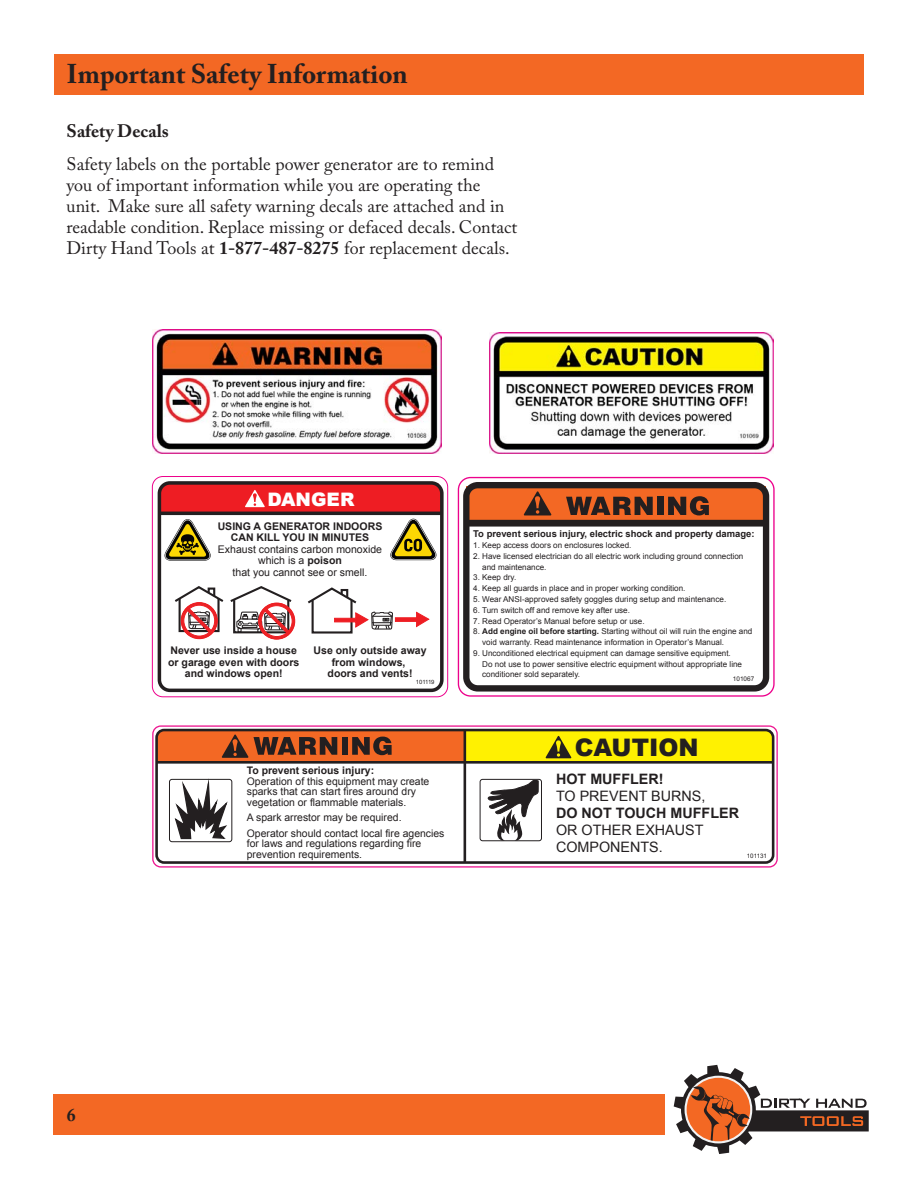
<style>
.page{position:relative;width:918px;height:1188px;background:#fff}
.page>*{position:absolute;margin:0;border:0;box-sizing:border-box;transform-origin:0 0}
.t1{font:700 27px "Adobe Caslon Pro";color:#231f20}
.t2{font:900 24.15px "Arial";color:#231f20}
.t3{font:900 18.6px "Arial";color:#fff}
.t4{font:18px/21px "Adobe Caslon Pro";color:#231f20}
.t5{font:700 18px "Adobe Caslon Pro";color:#231f20}
.t6{font:14.4px/17px "Arial";color:#231f20}
.t7{font:700 14.4px "Arial";color:#231f20}
.t8{font:10.5px/10.5px "Arial";color:#231f20}
.t9{font:700 10.5px/11.6px "Arial";color:#231f20;text-align:center}
.t10{font:700 9.45px "Arial";color:#231f20}
.t11{font:8.1px/10.8px "Arial";color:#231f20}
.t12{font:6.45px "Arial";color:#231f20}
.t13{font:6.15px "Arial";color:#231f20}
.t14{font:5.85px "Arial";color:#231f20}
.s1{font-weight:700}
</style>
<div class="page">
<div style="left:54px;top:54px;width:810px;height:40px;background:#f36824"></div>
<svg style="left:674px;top:1065px;width:195px;height:89px"></svg>
<div style="left:53px;top:1094px;width:612px;height:40px;background:#f36824"></div>
<svg style="left:163px;top:486px;width:276px;height:75px"></svg>
<div style="left:312px;top:599px;width:41px;height:35px;border:2px solid #231f20"></div>
<svg style="left:307px;top:587px;width:50px;height:18px"></svg>
<svg style="left:174px;top:586px;width:122px;height:54px"></svg>
<svg style="left:334px;top:611px;width:96px;height:23px"></svg>
<div style="left:152px;top:476px;width:296px;height:221px;border:1px solid #ed028c;border-radius:11px"></div>
<div style="left:158px;top:481px;width:286px;height:211px;border:4px solid #231f20;border-radius:11px"></div>
<div style="left:152px;top:725px;width:626px;height:143px;border:1px solid #ed138f;border-radius:8px"></div>
<div style="left:155px;top:729px;width:619px;height:135px;border:3px solid #231f20;border-radius:8px"></div>
<hr style="left:157px;top:761px;width:616px;height:3px;background:#231f20">
<div style="left:480px;top:779px;width:62px;height:62px;border:1px solid #231f20;border-radius:3px"></div>
<svg style="left:487px;top:780px;width:52px;height:61px"></svg>
<div style="left:169px;top:779px;width:63px;height:63px;border:1px solid #231f20;border-radius:3px"></div>
<svg style="left:174px;top:778px;width:55px;height:62px"></svg>
<hr style="left:464px;top:730px;width:2px;height:133px;background:#231f20">
<svg style="left:157px;top:729px;width:616px;height:32px;background:#d09713"></svg>
<img style="left:153px;top:330px;width:288px;height:123px">
<div style="left:466px;top:487px;width:300px;height:33px;background:#f36824"></div>
<svg style="left:524px;top:491px;width:27px;height:24px"></svg>
<svg style="left:566px;top:497px;width:87px;height:18px"></svg>
<div style="left:657px;top:497px;width:6px;height:18px;background:#231f20"></div>
<svg style="left:668px;top:496px;width:41px;height:19px"></svg>
<div style="left:463px;top:482px;width:306px;height:210px;border:6px solid #231f20;border-radius:11px"></div>
<div style="left:466px;top:520px;width:300px;height:7px;background:#231f20"></div>
<div style="left:458px;top:477px;width:317px;height:220px;border:1px solid #ed028c;border-radius:12px"></div>
<img style="left:490px;top:332px;width:283px;height:121px">
<h1 class="t1" style="left:67px;top:58px;width:343px">Important Safety Information</h1>
<h3 class="t5" style="left:67px;top:120px;width:104px">Safety Decals</h3>
<p class="t4" style="left:67px;top:153px;width:452px">Safety labels on the portable power generator are to remind you of important information while you are operating the unit. Make sure all safety warning decals are attached and in readable condition. Replace missing or defaced decals. Contact Dirty Hand Tools at <span class="s1">1-877-487-8275</span> for replacement decals.</p>
<h3 class="t3" style="left:267px;top:485px;width:88px">DANGER</h3>
<p class="t9" style="left:218px;top:520px;width:166px">USING A GENERATOR INDOORS<br>CAN KILL YOU IN MINUTES</p>
<p class="t8" style="left:218px;top:543px;width:166px;line-height:11.6px;text-align:center">Exhaust contains carbon monoxide which is a <span class="s1">poison<br></span>that you cannot see or smell.</p>
<p class="t9" style="left:168px;top:645px;width:132px">Never use inside a house or garage even with doors and windows open!</p>
<p class="t9" style="left:314px;top:645px;width:114px">Use only outside away from windows,<br>doors and vents!</p>
<p class="t14" style="left:416px;top:678px;width:20px">101119</p>
<p class="t9" style="left:247px;top:765px;width:128px">To prevent serious injury:</p>
<p class="t8" style="left:247px;top:776px;width:184px">Operation of this equipment may create sparks that can start fires around dry vegetation or flammable materials.</p>
<p class="t8" style="left:247px;top:810px;width:199px;line-height:15.6px">A spark arrestor may be required.<br>Operator should contact local fire agencies</p>
<p class="t8" style="left:247px;top:839px;width:176px">for laws and regulations regarding fire prevention requirements.</p>
<p class="t10" style="left:473px;top:528px;width:282px">To prevent serious injury, electric shock and property damage:</p>
<p class="t11" style="left:473px;top:540px;width:160px">1. Keep access doors on enclosures locked.</p>
<p class="t11" style="left:482px;top:551px;width:263px;text-indent:-9px">2. Have licensed electrician do all electric work including ground connection and maintenance.</p>
<p class="t11" style="left:473px;top:572px;width:45px">3. Keep dry.</p>
<p class="t11" style="left:473px;top:583px;width:214px">4. Keep all guards in place and in proper working condition.</p>
<p class="t11" style="left:473px;top:594px;width:255px">5. Wear ANSI-approved safety goggles during setup and maintenance.</p>
<p class="t11" style="left:473px;top:605px;width:158px">6. Turn switch off and remove key after use.</p>
<p class="t11" style="left:473px;top:615px;width:173px">7. Read Operator’s Manual before setup or use.</p>
<p class="t11" style="left:482px;top:626px;width:272px;text-indent:-9px">8. <span class="s1">Add engine oil before starting.</span> Starting without oil will ruin the engine and void warranty. Read maintenance information in Operator’s Manual.</p>
<p class="t11" style="left:482px;top:648px;width:261px;text-indent:-9px">9. Unconditioned electrical equipment can damage sensitive equipment.<br>Do not use to power sensitive electric equipment without appropriate line conditioner sold separately.</p>
<p class="t12" style="left:733px;top:674px;width:23px">101067</p>
<h2 class="t2" style="left:575px;top:730px;width:125px">CAUTION</h2>
<h3 class="t7" style="left:556px;top:770px;width:108px">HOT MUFFLER!</h3>
<h3 class="t6" style="left:556px;top:788px;width:150px">TO PREVENT BURNS,</h3>
<h3 class="t7" style="left:556px;top:804px;width:184px">DO NOT TOUCH MUFFLER</h3>
<h3 class="t6" style="left:556px;top:822px;width:149px">OR OTHER EXHAUST<br>COMPONENTS.</h3>
<p class="t13" style="left:747px;top:852px;width:22px">101131</p>
<h3 class="t5" style="left:67px;top:1104px;width:10px">6</h3>
</div>
